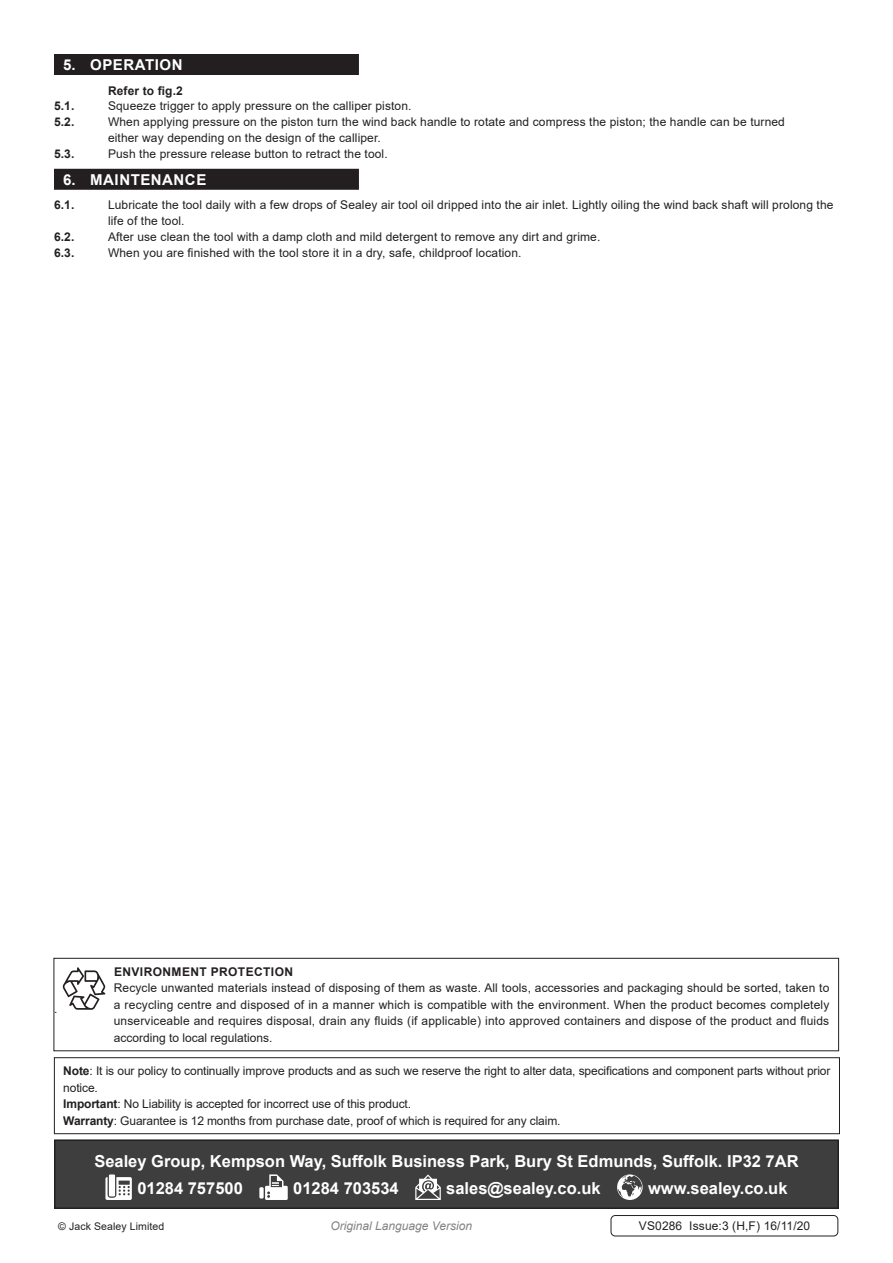
<style>
.page{position:relative;width:893px;height:1263px;background:#fff}
.page>*{position:absolute;margin:0;border:0;box-sizing:border-box;transform-origin:0 0}
.Footer_Contact_Infor{font:700 16.5px "Arial";color:#fff}
.t1{font:700 15px "Arial";letter-spacing:.035em;color:#fff}
.Enviroment_Protectio{font:12px/16.5px "Arial";letter-spacing:.01em;color:#231f20}
.Important_Notificati{font:12px/16.5px "Arial";letter-spacing:-.01em;color:#231f20}
.Enviroment_Protectio-2{font:700 12px "Arial";letter-spacing:.035em;color:#231f20}
.Body__Footer{font:12px "Arial";letter-spacing:.01em;color:#231f20}
.t2{font:italic 12px "Arial";color:#808285}
.Body{font:700 12px "Arial";letter-spacing:.01em;color:#231f20}
.Body-2{font:12px "Arial";color:#231f20}
.Body__Justified__7pt{font:10.5px "Arial";letter-spacing:.01em;color:#231f20}
.s1{font-weight:700}
</style>
<div class="page">
<div style="left:54px;top:54px;width:305px;height:21px;background:#231f20"></div>
<div style="left:54px;top:169px;width:305px;height:21px;background:#231f20"></div>
<div style="left:55px;top:1140px;width:783px;height:68px;background:#3e3e3f"></div>
<svg style="left:105px;top:1177px;width:27px;height:23px"></svg>
<div style="left:109px;top:1174px;width:6px;height:22px;background:#fff"></div>
<div style="left:259px;top:1187px;width:5px;height:11px;background:#fff"></div>
<svg style="left:265px;top:1174px;width:23px;height:26px"></svg>
<svg style="left:415px;top:1174px;width:26px;height:26px"></svg>
<svg style="left:617px;top:1174px;width:26px;height:26px"></svg>
<div style="left:54px;top:1139px;width:785px;height:70px;border:2px solid #231f20"></div>
<div style="left:54px;top:958px;width:785px;height:93px;border:1px solid #231f20"></div>
<svg style="left:63px;top:967px;width:42px;height:43px"></svg>
<div style="left:54px;top:1057px;width:786px;height:77px;border:1px solid #231f20"></div>
<div style="left:611px;top:1215px;width:227px;height:21px;border:1px solid #231f20;border-radius:4px"></div>
<p class="t1" style="left:63px;top:54px;width:121px">5. OPERATION</p>
<p class="Body" style="left:108px;top:82px;width:76px">Refer to fig.2</p>
<p class="Enviroment_Protectio-2" style="left:54px;top:98px;width:22px">5.1.</p>
<p class="Enviroment_Protectio" style="left:108px;top:98px;width:305px">Squeeze trigger to apply pressure on the calliper piston.</p>
<p class="Enviroment_Protectio-2" style="left:54px;top:113px;width:22px">5.2.</p>
<p class="Enviroment_Protectio" style="left:108px;top:114px;width:678px;line-height:15.8px">When applying pressure on the piston turn the wind back handle to rotate and compress the piston; the handle can be turned either way depending on the design of the calliper.</p>
<p class="Enviroment_Protectio-2" style="left:54px;top:145px;width:22px">5.3.</p>
<p class="Enviroment_Protectio" style="left:108px;top:145px;width:281px">Push the pressure release button to retract the tool.</p>
<p class="t1" style="left:63px;top:169px;width:145px">6. MAINTENANCE</p>
<p class="Enviroment_Protectio-2" style="left:54px;top:197px;width:22px">6.1.</p>
<p class="Enviroment_Protectio" style="left:108px;top:197px;width:727px;line-height:15.8px">Lubricate the tool daily with a few drops of Sealey air tool oil dripped into the air inlet. Lightly oiling the wind back shaft will prolong the life of the tool.</p>
<p class="Enviroment_Protectio-2" style="left:54px;top:228px;width:22px">6.2.</p>
<p class="Enviroment_Protectio" style="left:108px;top:228px;width:494px">After use clean the tool with a damp cloth and mild detergent to remove any dirt and grime.</p>
<p class="Enviroment_Protectio-2" style="left:54px;top:244px;width:22px">6.3.</p>
<p class="Enviroment_Protectio" style="left:108px;top:244px;width:415px">When you are finished with the tool store it in a dry, safe, childproof location.</p>
<p class="Enviroment_Protectio-2" style="left:114px;top:963px;width:181px">ENVIRONMENT PROTECTION</p>
<p class="Enviroment_Protectio" style="left:114px;top:980px;width:717px;text-align:justify">Recycle unwanted materials instead of disposing of them as waste. All tools, accessories and packaging should be sorted, taken to a recycling centre and disposed of in a manner which is compatible with the environment. When the product becomes completely unserviceable and requires disposal, drain any fluids (if applicable) into approved containers and dispose of the product and fluids according to local regulations.</p>
<p class="Important_Notificati" style="left:63px;top:1063px;width:769px"><span class="s1">Note</span>: It is our policy to continually improve products and as such we reserve the right to alter data, specifications and component parts without prior notice.</p>
<p class="Important_Notificati" style="left:63px;top:1096px;width:349px"><span class="s1">Important</span>: No Liability is accepted for incorrect use of this product.</p>
<p class="Important_Notificati" style="left:63px;top:1112px;width:499px"><span class="s1">Warranty</span>: Guarantee is 12 months from purchase date, proof of which is required for any claim.</p>
<p class="Body-2" style="left:54px;top:1000px;width:5px">.</p>
<p class="Footer_Contact_Infor" style="left:94px;top:1149px;width:706px">Sealey Group, Kempson Way, Suffolk Business Park, Bury St Edmunds, Suffolk. IP32 7AR</p>
<p class="Footer_Contact_Infor" style="left:137px;top:1176px;width:107px">01284 757500</p>
<p class="Footer_Contact_Infor" style="left:293px;top:1176px;width:107px">01284 703534</p>
<p class="Footer_Contact_Infor" style="left:446px;top:1176px;width:156px">sales@sealey.co.uk</p>
<p class="Footer_Contact_Infor" style="left:648px;top:1176px;width:141px">www.sealey.co.uk</p>
<p class="Body__Justified__7pt" style="left:58px;top:1219px;width:108px">© Jack Sealey Limited</p>
<p class="t2" style="left:330px;top:1218px;width:143px">Original Language Version</p>
<p class="Body__Footer" style="left:639px;top:1218px;width:173px">VS0286 Issue:3 (H,F) 16/11/20</p>
</div>
